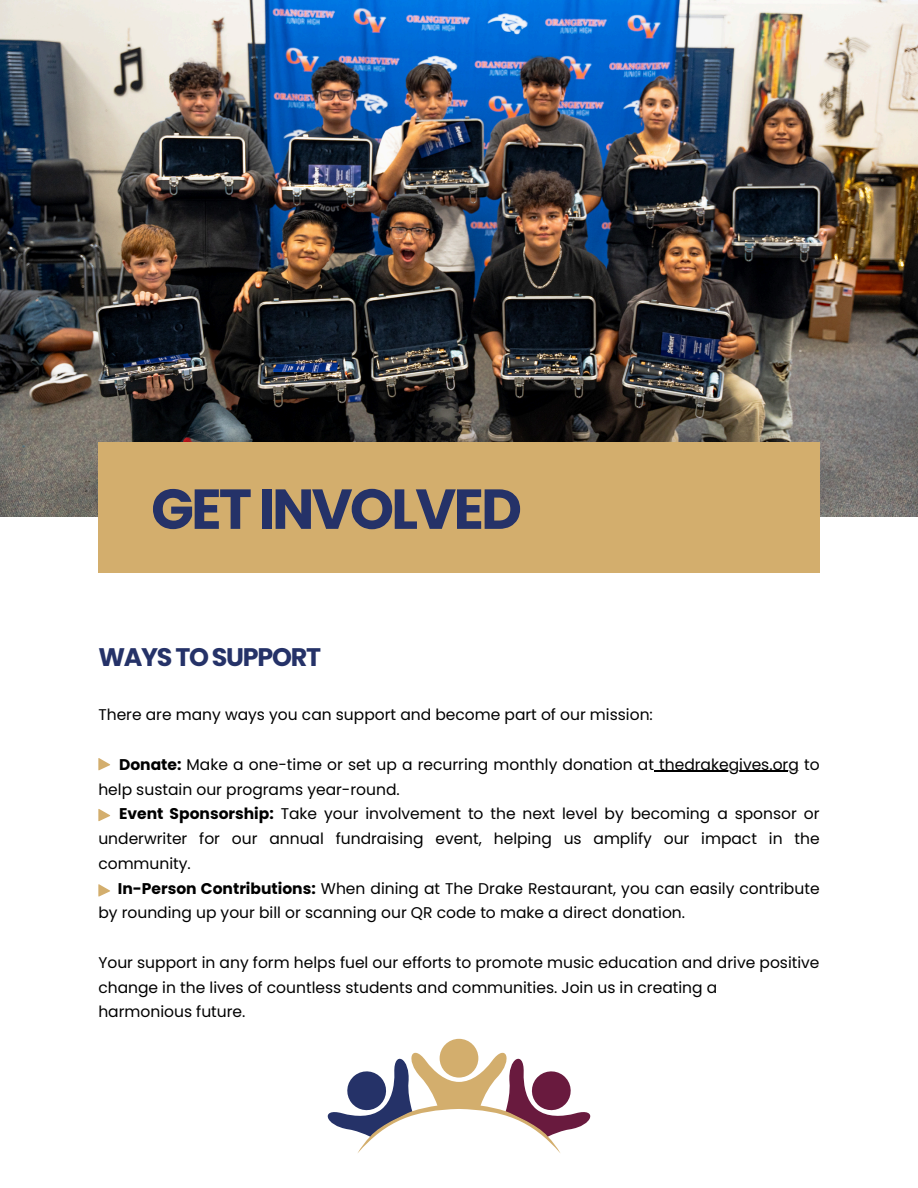
<style>
.page{position:relative;width:918px;height:1188px;background:#fff}
.page>*{position:absolute;margin:0;border:0;box-sizing:border-box;transform-origin:0 0}
.t1{font:700 56.25px "Poppins";letter-spacing:-.05em;color:#253268}
.t2{font:700 25.35px "Poppins";letter-spacing:-.05em;color:#253268}
.t3{font:15.45px/24.8px "Poppins";color:#000}
.s1{font-weight:700}
</style>
<div class="page">
<img style="left:0;top:0;width:918px;height:516px">
<div style="left:98px;top:442px;width:722px;height:131px;background:#d3ae6d"></div>
<svg style="left:327px;top:1039px;width:264px;height:114px"></svg>
<hr style="left:654px;top:771px;width:145px;height:1px;background:#000">
<svg style="left:98px;top:758px;width:12px;height:12px"></svg>
<svg style="left:98px;top:809px;width:12px;height:12px"></svg>
<svg style="left:98px;top:884px;width:12px;height:12px"></svg>
<p class="t1" style="left:151px;top:470px;width:372px">GET INVOLVED</p>
<p class="t2" style="left:98px;top:639px;width:224px">WAYS TO SUPPORT</p>
<h1 class="t3" style="left:98px;top:702px;width:556px">There are many ways you can support and become part of our mission:</h1>
<h2 class="t3" style="left:119px;top:752px;width:702px"><span class="s1">Donate:</span> Make a one-time or set up a recurring monthly donation at thedrakegives.org to</h2>
<p class="t3" style="left:119px;top:777px;width:702px;text-indent:-21px">help sustain our programs year-round.<br><span class="s1">Event Sponsorship:</span> Take your involvement to the next level by becoming a sponsor or</p>
<p class="t3" style="left:98px;top:826px;width:723px">underwriter for our annual fundraising event, helping us amplify our impact in the</p>
<p class="t3" style="left:98px;top:851px;width:94px">community.</p>
<p class="t3" style="left:118px;top:876px;width:703px"><span class="s1">In-Person Contributions:</span> When dining at The Drake Restaurant, you can easily contribute</p>
<p class="t3" style="left:98px;top:900px;width:588px">by rounding up your bill or scanning our QR code to make a direct donation.</p>
<p class="t3" style="left:98px;top:950px;width:723px">Your support in any form helps fuel our efforts to promote music education and drive positive change in the lives of countless students and communities. Join us in creating a<br>harmonious future.</p>
</div>
